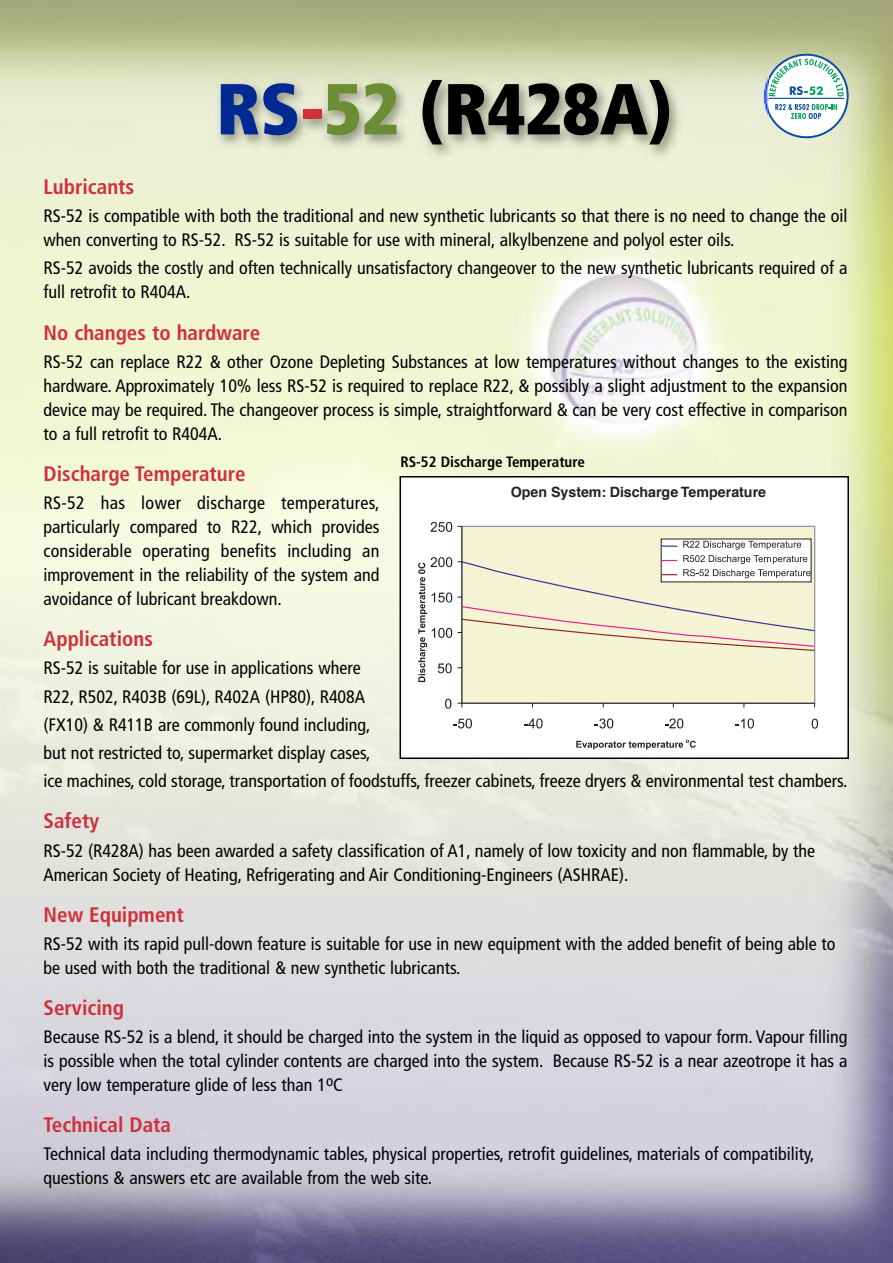
<style>
.page{position:relative;width:893px;height:1263px;background:#fff}
.page>*{position:absolute;margin:0;border:0;box-sizing:border-box;transform-origin:0 0}
.t1{font:900 condensed 72px "Frutiger";color:#000}
.t2{font:700 condensed 21px "Frutiger";color:#d12f3b}
.t3{font:condensed 18px/24px "Frutiger";color:#000}
.t4{font:700 condensed 15px "Frutiger";color:#000}
.t5{font:700 14.25px "Helvetica";color:#231f20}
.s1{color:#002a92}
.s2{color:#d12f3b}
.s3{color:#6b8d33}
</style>
<div class="page">
<img style="left:0;top:0;width:893px;height:1263px">
<div style="left:765px;top:55px;width:83px;height:82px;background:#fff;border-radius:50%"></div>
<div style="left:764px;top:54px;width:85px;height:84px;border:2px solid #0a4fa2;border-radius:50%"></div>
<hr style="left:768px;top:98px;width:76px;height:1px;background:#0a4fa2">
<svg style="left:769px;top:59px;width:75px;height:38px"></svg>
<svg style="left:775px;top:104px;width:62px;height:15px"></svg>
<div style="left:400px;top:477px;width:448px;height:281px;background:#fff"></div>
<div style="left:462px;top:526px;width:352px;height:177px;background:#f4f4d5"></div>
<hr style="left:462px;top:526px;width:1px;height:177px;background:#231f20">
<hr style="left:462px;top:703px;width:352px;height:1px;background:#231f20">
<svg style="left:445px;top:699px;width:6px;height:10px"></svg>
<svg style="left:431px;top:522px;width:21px;height:10px"></svg>
<svg style="left:453px;top:718px;width:19px;height:10px"></svg>
<svg style="left:524px;top:718px;width:19px;height:10px"></svg>
<svg style="left:595px;top:718px;width:18px;height:10px"></svg>
<svg style="left:665px;top:718px;width:18px;height:10px"></svg>
<svg style="left:735px;top:718px;width:19px;height:10px"></svg>
<svg style="left:812px;top:719px;width:6px;height:10px"></svg>
<svg style="left:576px;top:740px;width:120px;height:9px"></svg>
<svg style="left:418px;top:557px;width:34px;height:125px"></svg>
<svg style="left:458px;top:541px;width:358px;height:111px"></svg>
<div style="left:399px;top:476px;width:450px;height:283px;border:2px solid #000"></div>
<img style="left:132px;top:66px;width:636px;height:130px">
<svg style="left:132px;top:181px;width:1px;height:13px"></svg>
<img style="left:764px;top:66px;width:4px;height:73px">
<h1 class="t1" style="left:216px;top:80px;width:457px"><span class="s1">RS</span><span class="s2">-</span><span class="s3">52</span> (R428A)</h1>
<p class="t2" style="left:44px;top:178px;width:92px">Lubricants</p>
<p class="t3" style="left:44px;top:205px;width:805px">RS-52 is compatible with both the traditional and new synthetic lubricants so that there is no need to change the oil when converting to RS-52. RS-52 is suitable for use with mineral, alkylbenzene and polyol ester oils.</p>
<p class="t3" style="left:44px;top:258px;width:805px">RS-52 avoids the costly and often technically unsatisfactory changeover to the new synthetic lubricants required of a full retrofit to R404A.</p>
<p class="t2" style="left:44px;top:324px;width:218px">No changes to hardware</p>
<p class="t3" style="left:44px;top:351px;width:805px;text-align:justify">RS-52 can replace R22 &amp; other Ozone Depleting Substances at low temperatures without changes to the existing hardware. Approximately 10% less RS-52 is required to replace R22, &amp; possibly a slight adjustment to the expansion device may be required. The changeover process is simple, straightforward &amp; can be very cost effective in comparison to a full retrofit to R404A.</p>
<p class="t2" style="left:44px;top:465px;width:203px">Discharge Temperature</p>
<p class="t3" style="left:44px;top:492px;width:337px;text-align:justify">RS-52 has lower discharge temperatures, particularly compared to R22, which provides considerable operating benefits including an improvement in the reliability of the system and avoidance of lubricant breakdown.</p>
<p class="t2" style="left:44px;top:630px;width:111px">Applications</p>
<p class="t3" style="left:44px;top:655px;width:805px;line-height:28.2px">RS-52 is suitable for use in applications where<br>R22, R502, R403B (69L), R402A (HP80), R408A<br>(FX10) &amp; R411B are commonly found including,<br>but not restricted to, supermarket display cases,<br>ice machines, cold storage, transportation of foodstuffs, freezer cabinets, freeze dryers &amp; environmental test chambers.</p>
<p class="t2" style="left:44px;top:813px;width:57px">Safety</p>
<p class="t3" style="left:44px;top:840px;width:773px">RS-52 (R428A) has been awarded a safety classification of A1, namely of low toxicity and non flammable, by the<br>American Society of Heating, Refrigerating and Air Conditioning-Engineers (ASHRAE).</p>
<p class="t2" style="left:44px;top:906px;width:142px">New Equipment</p>
<p class="t3" style="left:44px;top:933px;width:793px">RS-52 with its rapid pull-down feature is suitable for use in new equipment with the added benefit of being able to be used with both the traditional &amp; new synthetic lubricants.</p>
<p class="t2" style="left:44px;top:999px;width:82px">Servicing</p>
<p class="t3" style="left:44px;top:1026px;width:805px;text-align:justify">Because RS-52 is a blend, it should be charged into the system in the liquid as opposed to vapour form. Vapour filling is possible when the total cylinder contents are charged into the system. Because RS-52 is a near azeotrope it has a very low temperature glide of less than 1<sup>o</sup>C</p>
<p class="t2" style="left:44px;top:1116px;width:129px">Technical Data</p>
<p class="t3" style="left:44px;top:1143px;width:772px">Technical data including thermodynamic tables, physical properties, retrofit guidelines, materials of compatibility, questions &amp; answers etc are available from the web site.</p>
<p class="t4" style="left:400px;top:456px;width:186px">RS-52 Discharge Temperature</p>
<p class="t5" style="left:511px;top:486px;width:257px">Open System: Discharge Temperature</p>
</div>
